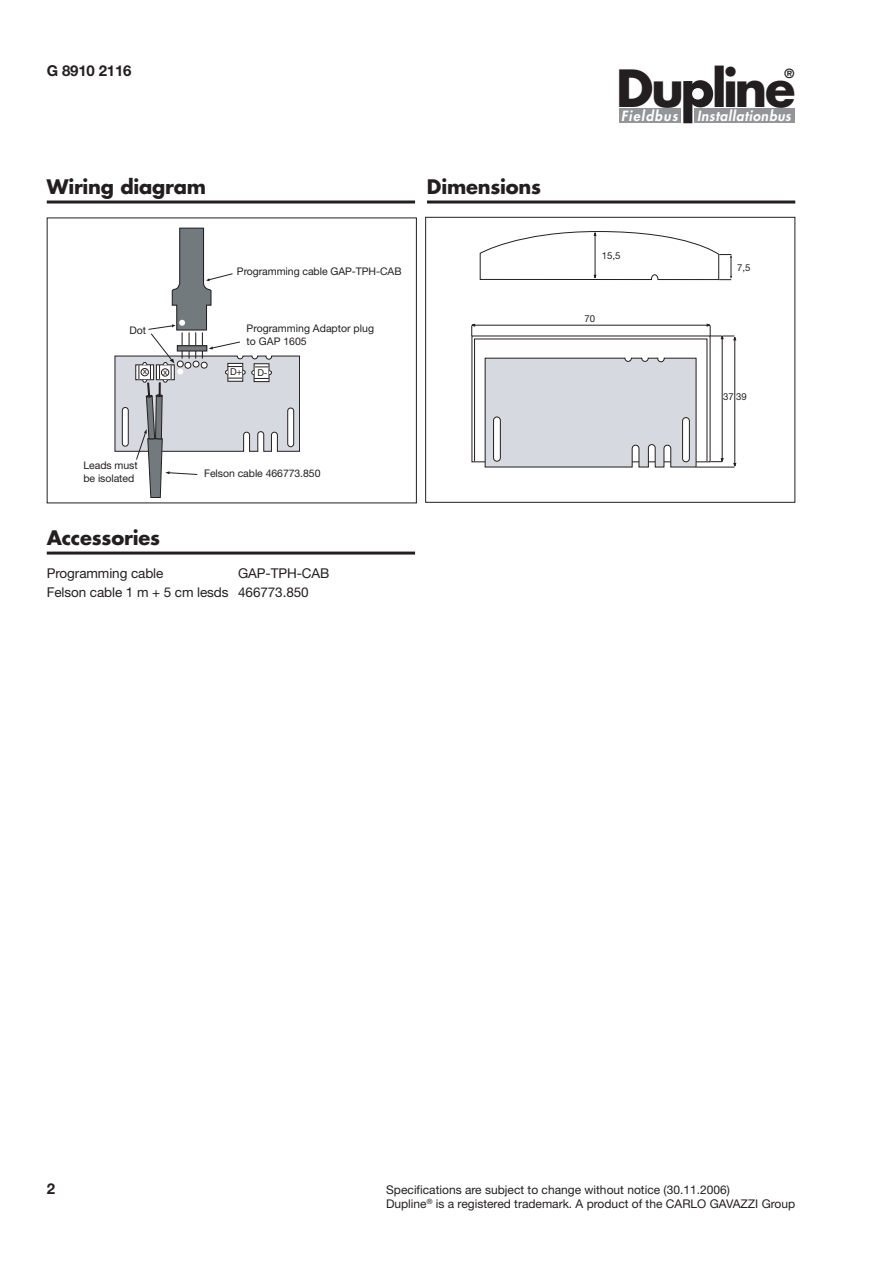
<style>
.page{position:relative;width:893px;height:1263px;background:#fff}
.page>*{position:absolute;margin:0;border:0;box-sizing:border-box;transform-origin:0 0}
.t1{font:700 49.8px "Futura";letter-spacing:-.065em;color:#231f20}
.t2{font:700 19.5px "Futura";letter-spacing:-.01em;color:#231f20}
.t3{font:700 15px "Helvetica Neue";letter-spacing:-.01em;color:#231f20}
.t4{font:italic 800 13.65px "Futura";color:#fff}
.t5{font:13.5px/18.6px "Helvetica Neue";letter-spacing:-.005em;color:#231f20}
.t6{font:700 12.3px "Futura";color:#231f20}
.t7{font:12px/13.5px "Helvetica Neue";color:#231f20}
.t8{font:10.5px/12.6px "Helvetica Neue";letter-spacing:-.005em;color:#231f20}
.t9{font:9.6px "Helvetica Neue";color:#231f20}
.t10{font:9.45px "Helvetica Neue";color:#231f20}
.t11{font:8.4px "Helvetica Neue";color:#231f20}
</style>
<div class="page">
<div style="left:694px;top:108px;width:100px;height:15px;background:#939598"></div>
<div style="left:619px;top:108px;width:62px;height:15px;background:#939598"></div>
<svg style="left:683px;top:80px;width:30px;height:43px"></svg>
<hr style="left:47px;top:552px;width:368px;height:3px;background:#231f20">
<hr style="left:47px;top:201px;width:368px;height:3px;background:#231f20">
<svg style="left:115px;top:227px;width:185px;height:271px"></svg>
<hr style="left:427px;top:201px;width:368px;height:3px;background:#231f20">
<hr style="left:696px;top:467px;width:38px;height:1px;background:#231f20">
<svg style="left:471px;top:323px;width:266px;height:144px"></svg>
<svg style="left:480px;top:231px;width:252px;height:49px"></svg>
<div style="left:425px;top:217px;width:370px;height:286px;border:1px solid #231f20"></div>
<p class="t3" style="left:47px;top:65px;width:86px">G 8910 2116</p>
<h2 class="t2" style="left:47px;top:178px;width:161px">Wiring diagram</h2>
<h2 class="t2" style="left:427px;top:178px;width:116px">Dimensions</h2>
<p class="t8" style="left:130px;top:325px;width:18px">Dot</p>
<p class="t8" style="left:237px;top:266px;width:166px">Programming cable GAP-TPH-CAB</p>
<p class="t8" style="left:247px;top:323px;width:129px">Programming Adaptor plug to GAP 1605</p>
<p class="t11" style="left:143px;top:368px;width:6px">x</p>
<p class="t11" style="left:163px;top:369px;width:6px">x</p>
<p class="t10" style="left:230px;top:368px;width:14px">D+</p>
<p class="t10" style="left:257px;top:369px;width:12px">D-</p>
<p class="t8" style="left:83px;top:460px;width:56px;line-height:13.4px">Leads must be isolated</p>
<p class="t8" style="left:204px;top:468px;width:118px">Felson cable 466773.850</p>
<h2 class="t2" style="left:47px;top:529px;width:115px">Accessories</h2>
<p class="t5" style="left:47px;top:565px;width:118px">Programming cable</p>
<p class="t5" style="left:47px;top:565px;width:284px;text-indent:191px">GAP-TPH-CAB<br>Felson cable 1 m + 5 cm lesds 466773.850</p>
<h1 class="t1" style="left:616px;top:65px;width:181px">Du line</h1>
<p class="t6" style="left:784px;top:67px;width:11px">®</p>
<p class="t4" style="left:621px;top:110px;width:174px">Fieldbus Installationbus</p>
<p class="t9" style="left:602px;top:253px;width:20px">15,5</p>
<p class="t9" style="left:584px;top:315px;width:12px">70</p>
<p class="t9" style="left:737px;top:264px;width:15px">7,5</p>
<p class="t9" style="left:723px;top:393px;width:25px">37 39</p>
<p class="t3" style="left:47px;top:1184px;width:10px">2</p>
<p class="t7" style="left:386px;top:1184px;width:411px">Specifications are subject to change without notice (30.11.2006)<br>Dupline<sup>®</sup> is a registered trademark. A product of the CARLO GAVAZZI Group</p>
</div>
